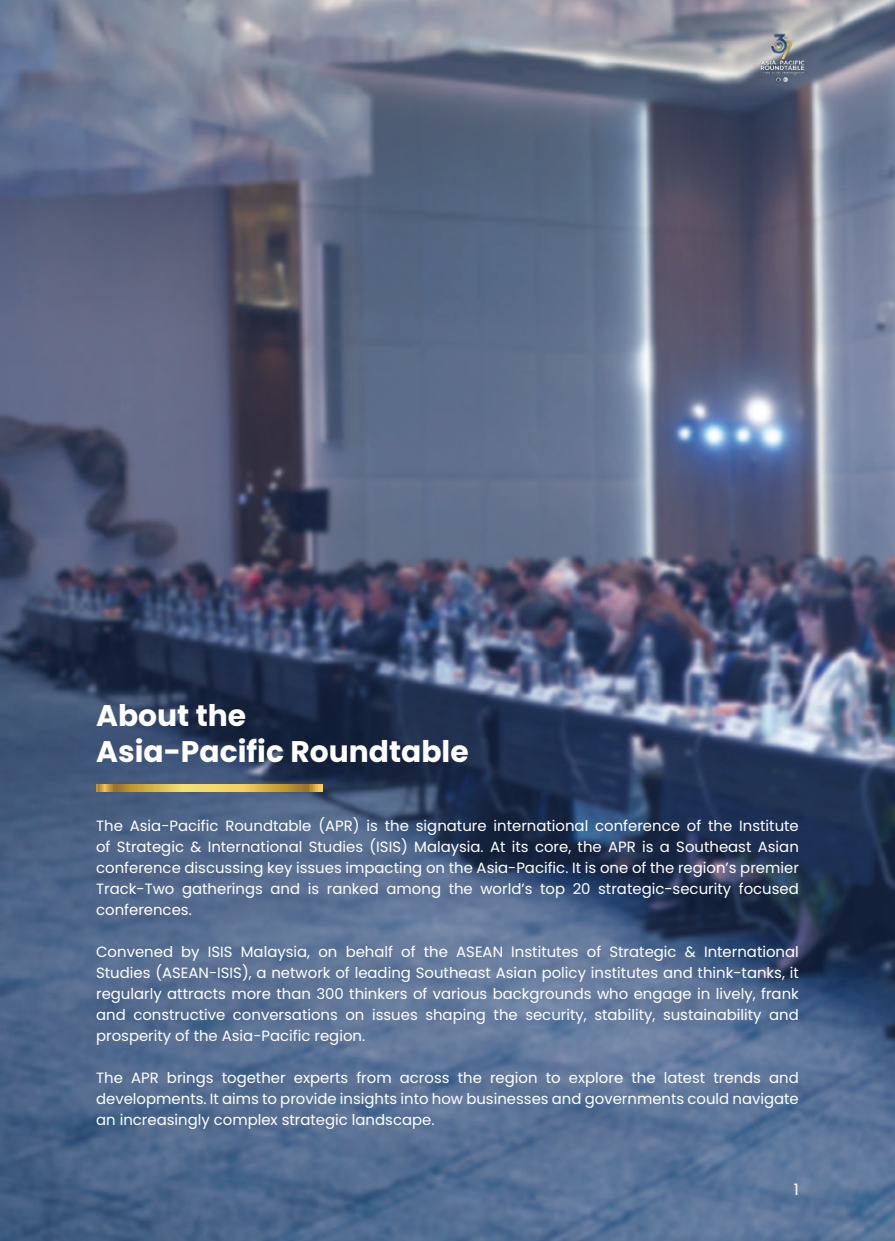
<style>
.page{position:relative;width:895px;height:1241px;background:#fff}
.page>*{position:absolute;margin:0;border:0;box-sizing:border-box;transform-origin:0 0}
.t1{font:700 29.75px/35.7px "Poppins";color:#fff}
.t2{font:15.75px "Poppins";color:#fff}
.t3{font:14.88px/21px "Poppins";color:#fff;text-align:justify}
</style>
<div class="page">
<img style="left:0;top:0;width:894px;height:1240px">
<svg style="left:96px;top:784px;width:226px;height:7px;background:#d8b24b"></svg>
<img style="left:754px;top:34px;width:53px;height:49px">
<h1 class="t1" style="left:96px;top:698px;width:374px">About the<br>Asia-Pacific Roundtable</h1>
<p class="t3" style="left:96px;top:815px;width:704px">The Asia-Pacific Roundtable (APR) is the signature international conference of the Institute of Strategic &amp; International Studies (ISIS) Malaysia. At its core, the APR is a Southeast Asian conference discussing key issues impacting on the Asia-Pacific. It is one of the region’s premier Track-Two gatherings and is ranked among the world’s top 20 strategic-security focused conferences.</p>
<p class="t3" style="left:96px;top:941px;width:704px">Convened by ISIS Malaysia, on behalf of the ASEAN Institutes of Strategic &amp; International Studies (ASEAN-ISIS), a network of leading Southeast Asian policy institutes and think-tanks, it regularly attracts more than 300 thinkers of various backgrounds who engage in lively, frank and constructive conversations on issues shaping the security, stability, sustainability and prosperity of the Asia-Pacific region.</p>
<p class="t3" style="left:96px;top:1067px;width:704px">The APR brings together experts from across the region to explore the latest trends and developments. It aims to provide insights into how businesses and governments could navigate an increasingly complex strategic landscape.</p>
<p class="t2" style="left:793px;top:1179px;width:7px">1</p>
</div>
